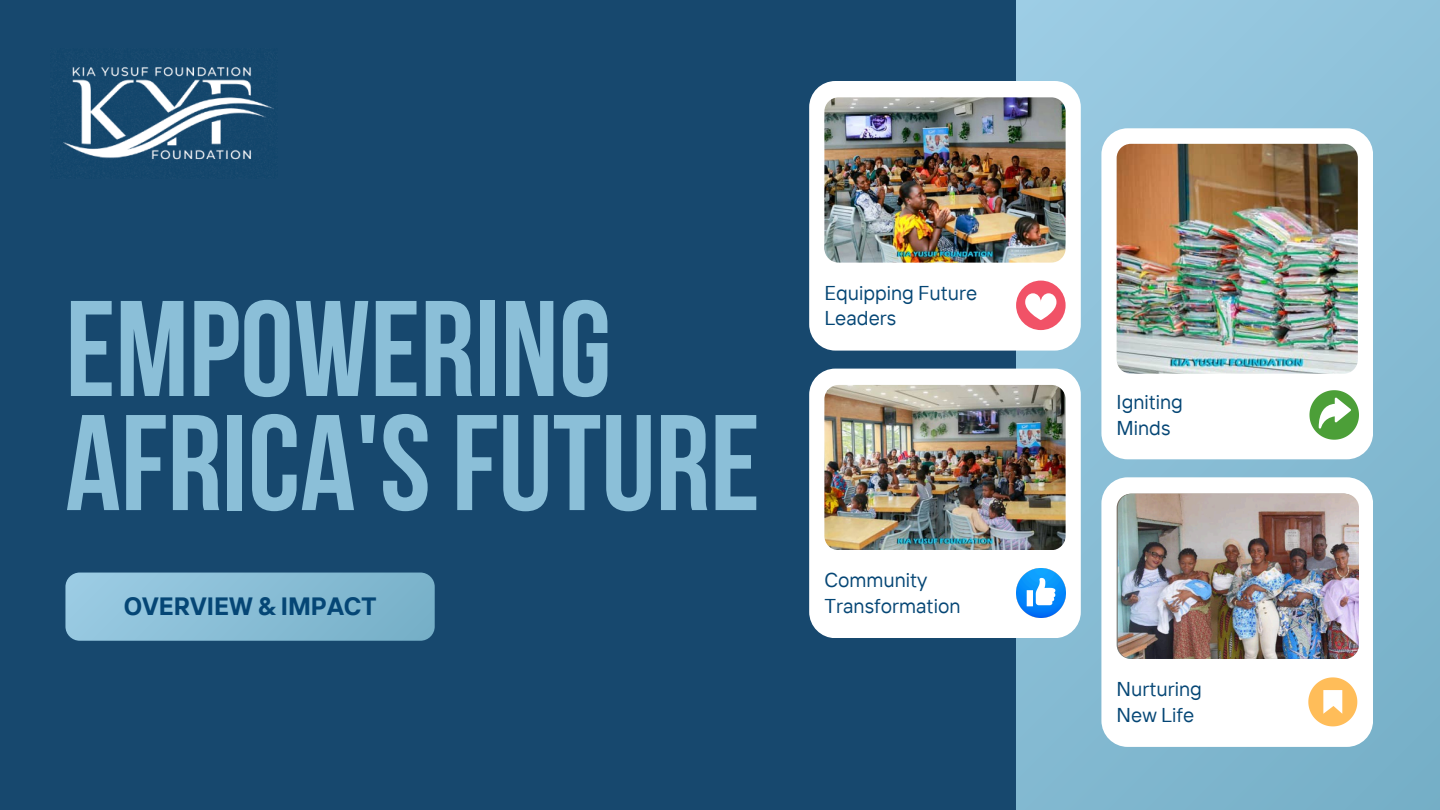
<style>
.page{position:relative;width:1440px;height:810px;background:#17486e}
.page>*{position:absolute;margin:0;border:0;box-sizing:border-box;transform-origin:0 0}
.t1{font:135.8px/114.1px "Bebas Neue Cyrillic";color:#8bbfd8}
.t2{font:700 25px "TT Interphases";color:#054675}
.t3{font:20px/25.5px "TT Interphases";color:#054675}
</style>
<div class="page">
<div style="left:1016px;top:0;width:424px;height:810px;background:linear-gradient(to bottom,#94c6de,#7ab3ca)"></div>
<div style="left:809px;top:81px;width:272px;height:270px;background:#fff;border-radius:26px"></div>
<div style="left:1101px;top:128px;width:272px;height:331px;background:#fff;border-radius:26px"></div>
<div style="left:65px;top:573px;width:370px;height:68px;background:linear-gradient(to right,#9acbe3,#78b1c9);border-radius:14px"></div>
<img style="left:824px;top:97px;width:242px;height:165px;border-radius:14px">
<div style="left:1016px;top:281px;width:50px;height:49px;background:#f15267;border-radius:50%"></div>
<svg style="left:1025px;top:293px;width:31px;height:27px"></svg>
<div style="left:809px;top:369px;width:272px;height:269px;background:#fff;border-radius:26px"></div>
<img style="left:824px;top:385px;width:242px;height:165px;border-radius:14px">
<img style="left:1016px;top:568px;width:50px;height:50px">
<div style="left:1101px;top:477px;width:272px;height:270px;background:#fff;border-radius:26px"></div>
<img style="left:1117px;top:144px;width:241px;height:230px;border-radius:14px">
<svg style="left:1309px;top:390px;width:50px;height:50px"></svg>
<svg style="left:1308px;top:677px;width:49px;height:49px"></svg>
<img style="left:63px;top:60px;width:211px;height:100px">
<img style="left:1118px;top:494px;width:241px;height:165px;border-radius:14px">
<p class="t1" style="left:65px;top:305px;width:696px">EMPOWERING<br>AFRICA'S FUTURE</p>
<p class="t2" style="left:124px;top:590px;width:254px">OVERVIEW &amp; IMPACT</p>
<p class="t3" style="left:824px;top:280px;width:155px">Equipping Future<br>Leaders</p>
<p class="t3" style="left:824px;top:567px;width:105px">Community</p>
<p class="t3" style="left:824px;top:593px;width:138px">Transformation</p>
<p class="t3" style="left:1117px;top:389px;width:68px">Igniting<br>Minds</p>
<p class="t3" style="left:1117px;top:676px;width:87px">Nurturing</p>
<p class="t3" style="left:1117px;top:701px;width:79px">New Life</p>
</div>
